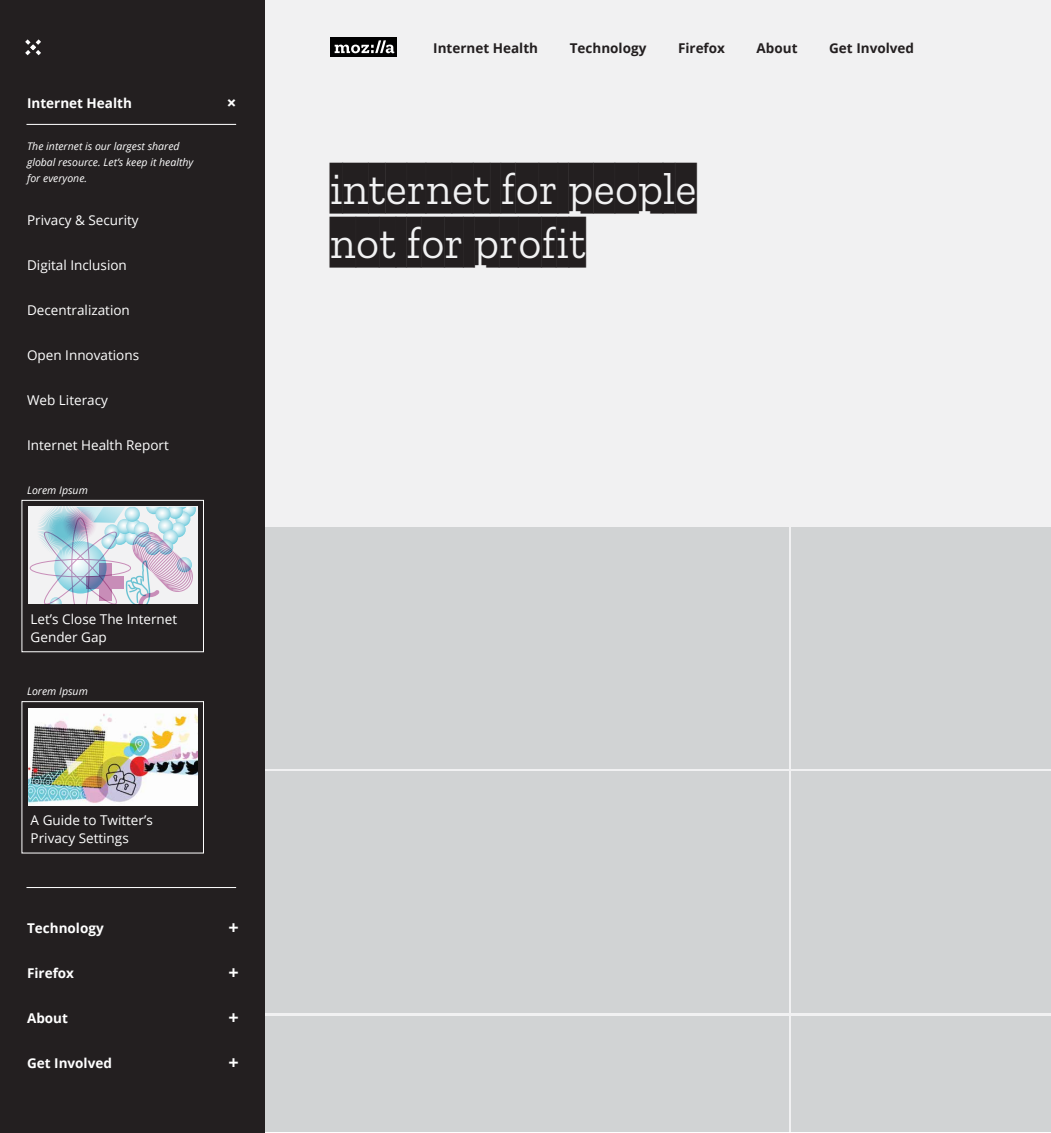
<style>
.page{position:relative;width:1051px;height:1133px;background:#fff}
.page>*{position:absolute;margin:0;border:0;box-sizing:border-box;transform-origin:0 0}
.t1{font:45px/54px "Zilla 15 Reversed";letter-spacing:.005em;color:#231f20}
.t2{font:700 18px "Open Sans";color:#fff}
.t3{font:13.5px/18px "Open Sans";color:#fff}
.t4{font:700 13.5px "Open Sans";color:#231f20}
.t5{font:700 13.5px "Open Sans";color:#fff}
.t6{font:italic 10.5px/15.8px "Open Sans";color:#fff}
</style>
<div class="page">
<div style="left:264px;top:0;width:787px;height:1131px;background:#f1f1f2"></div>
<div style="left:791px;top:526px;width:260px;height:242px;background:#d1d3d4"></div>
<div style="left:264px;top:526px;width:524px;height:242px;background:#d1d3d4"></div>
<div style="left:791px;top:771px;width:260px;height:242px;background:#d1d3d4"></div>
<div style="left:264px;top:771px;width:524px;height:242px;background:#d1d3d4"></div>
<div style="left:791px;top:1016px;width:260px;height:115px;background:#d1d3d4"></div>
<div style="left:264px;top:1016px;width:524px;height:115px;background:#d1d3d4"></div>
<div style="left:331px;top:38px;width:66px;height:19px;background:#010101"></div>
<svg style="left:335px;top:40px;width:59px;height:13px"></svg>
<div style="left:0;top:0;width:264px;height:1132px;background:#231f20"></div>
<svg style="left:25px;top:39px;width:16px;height:16px"></svg>
<hr style="left:27px;top:124px;width:209px;height:1px;background:#fff">
<div style="left:28px;top:507px;width:170px;height:97px;background:#f2f2f3"></div>
<div style="left:30px;top:559px;width:101px;height:18px;border:1px solid #d395c2;border-radius:50%"></div>
<svg style="left:37px;top:507px;width:159px;height:97px"></svg>
<div style="left:22px;top:500px;width:182px;height:152px;border:1px solid #fff"></div>
<img style="left:28px;top:708px;width:170px;height:97px">
<div style="left:22px;top:701px;width:182px;height:152px;border:1px solid #fff"></div>
<hr style="left:27px;top:887px;width:209px;height:1px;background:#fff">
<p class="t5" style="left:27px;top:94px;width:106px">Internet Health</p>
<p class="t6" style="left:27px;top:138px;width:168px">The internet is our largest shared global resource. Let’s keep it healthy for everyone.</p>
<p class="t3" style="left:27px;top:210px;width:113px">Privacy &amp; Security</p>
<p class="t3" style="left:27px;top:255px;width:101px">Digital Inclusion</p>
<p class="t3" style="left:27px;top:300px;width:104px">Decentralization</p>
<p class="t3" style="left:27px;top:345px;width:113px">Open Innovations</p>
<p class="t3" style="left:27px;top:390px;width:82px">Web Literacy</p>
<p class="t3" style="left:27px;top:435px;width:143px">Internet Health Report</p>
<p class="t6" style="left:27px;top:481px;width:62px">Lorem Ipsum</p>
<p class="t3" style="left:31px;top:609px;width:148px">Let’s Close The Internet<br>Gender Gap</p>
<p class="t6" style="left:27px;top:683px;width:62px">Lorem Ipsum</p>
<p class="t3" style="left:31px;top:810px;width:124px">A Guide to Twitter’s<br>Privacy Settings</p>
<p class="t5" style="left:27px;top:918px;width:78px">Technology</p>
<p class="t5" style="left:27px;top:963px;width:49px">Firefox</p>
<p class="t5" style="left:27px;top:1008px;width:42px">About</p>
<p class="t5" style="left:27px;top:1053px;width:86px">Get Involved</p>
<h2 class="t2" style="left:229px;top:914px;width:12px">+</h2>
<h2 class="t2" style="left:229px;top:959px;width:12px">+</h2>
<h2 class="t2" style="left:229px;top:1004px;width:12px">+</h2>
<h2 class="t2" style="left:229px;top:1049px;width:12px">+</h2>
<p class="t4" style="left:433px;top:39px;width:106px">Internet Health</p>
<p class="t4" style="left:570px;top:39px;width:78px">Technology</p>
<p class="t4" style="left:678px;top:39px;width:49px">Firefox</p>
<p class="t4" style="left:756px;top:39px;width:42px">About</p>
<p class="t4" style="left:829px;top:39px;width:86px">Get Involved</p>
<h1 class="t1" style="left:330px;top:153px;width:368px">INTERNET FOR PEOPLE<br>NOT FOR PROFIT</h1>
</div>
